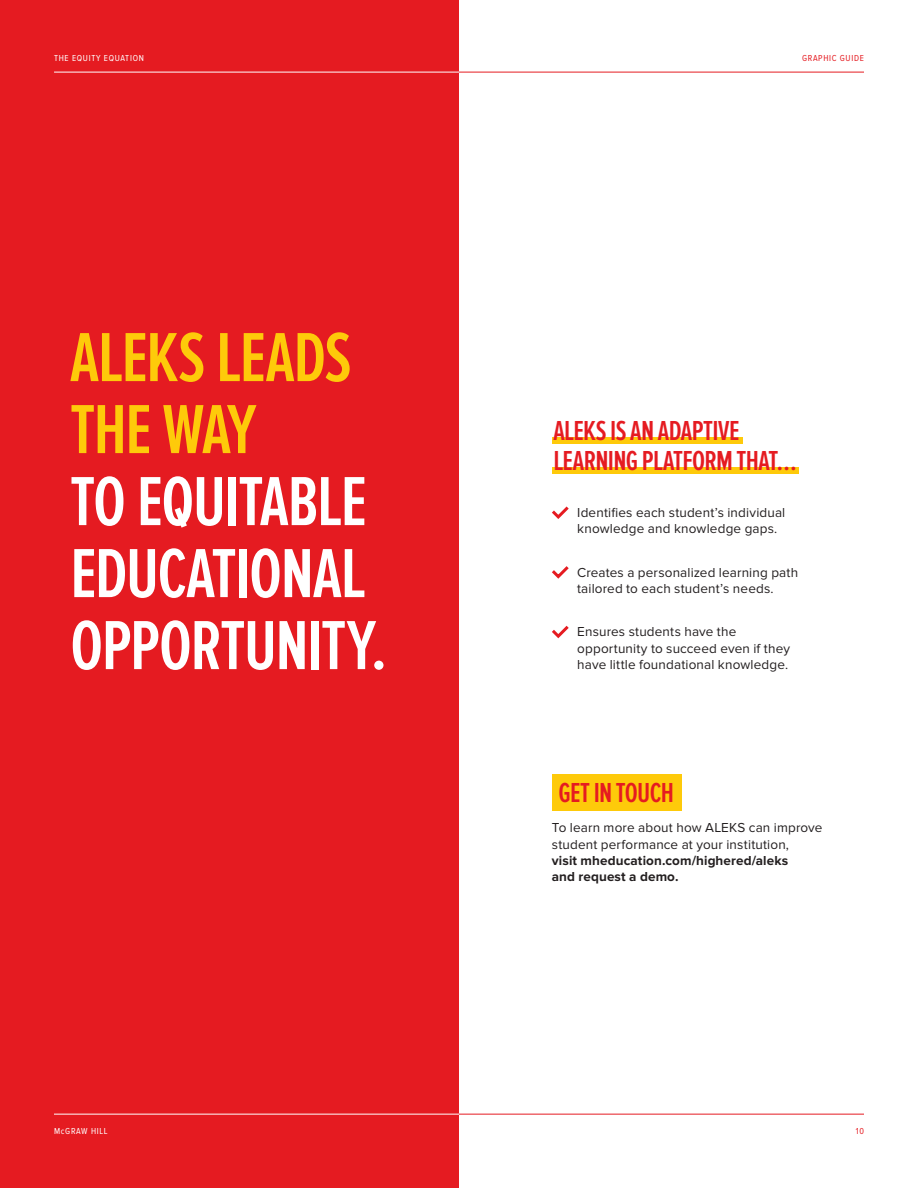
<style>
.page{position:relative;width:918px;height:1188px;background:#fff}
.page>*{position:absolute;margin:0;border:0;box-sizing:border-box;transform-origin:0 0}
.t1{font:600 72px/72px "Proxima Nova Ex Cn";letter-spacing:-.025em;color:#fff}
.New_Underline_Text{font:600 28.5px/30px "Proxima Nova Ex Cn";letter-spacing:-.025em;color:#e51b21}
.t2{font:13.5px/16.2px "Proxima Nova";letter-spacing:.01em;color:#231f20}
.t3{font:9px "Proxima Nova Cond";letter-spacing:.075em;color:#fff}
.t4{font:9px "Proxima Nova Cond";letter-spacing:.075em;color:#e51b21}
.s1{color:#feca0a}
.s2{font-weight:700}
</style>
<div class="page">
<div style="left:0;top:0;width:459px;height:1188px;background:#e51b21"></div>
<div style="left:552px;top:437px;width:191px;height:7px;background:#feca0a"></div>
<div style="left:552px;top:467px;width:247px;height:7px;background:#feca0a"></div>
<svg style="left:552px;top:506px;width:17px;height:13px"></svg>
<svg style="left:552px;top:566px;width:17px;height:13px"></svg>
<svg style="left:552px;top:625px;width:17px;height:14px"></svg>
<div style="left:552px;top:774px;width:129px;height:37px;background:#feca0a"></div>
<hr style="left:54px;top:72px;width:810px;height:1px;background:#e51b21">
<hr style="left:54px;top:72px;width:405px;height:1px;background:#fff">
<hr style="left:54px;top:1114px;width:810px;height:1px;background:#e51b21">
<hr style="left:54px;top:1114px;width:405px;height:1px;background:#fff">
<p class="t3" style="left:54px;top:53px;width:91px">THE EQUITY EQUATION</p>
<p class="t4" style="left:802px;top:53px;width:63px">GRAPHIC GUIDE</p>
<p class="t1" style="left:70px;top:323px;width:319px"><span class="s1">ALEKS LEADS<br>THE WAY<br></span>TO EQUITABLE<br>EDUCATIONAL<br>OPPORTUNITY.</p>
<p class="New_Underline_Text" style="left:553px;top:416px;width:245px">ALEKS IS AN ADAPTIVE<br>LEARNING PLATFORM THAT…</p>
<p class="t2" style="left:577px;top:505px;width:210px">Identifies each student’s individual knowledge and knowledge gaps.</p>
<p class="t2" style="left:577px;top:564px;width:223px">Creates a personalized learning path tailored to each student’s needs.</p>
<p class="t2" style="left:577px;top:624px;width:214px">Ensures students have the opportunity to succeed even if they have little foundational knowledge.</p>
<p class="New_Underline_Text" style="left:558px;top:779px;width:117px">GET IN TOUCH</p>
<p class="t2" style="left:552px;top:820px;width:272px">To learn more about how ALEKS can improve student performance at your institution,<br><span class="s2">visit mheducation.com/highered/aleks<br>and request a demo.</span></p>
<p class="t3" style="left:54px;top:1126px;width:55px">McGRAW HILL</p>
<p class="t4" style="left:856px;top:1126px;width:10px">10</p>
</div>
